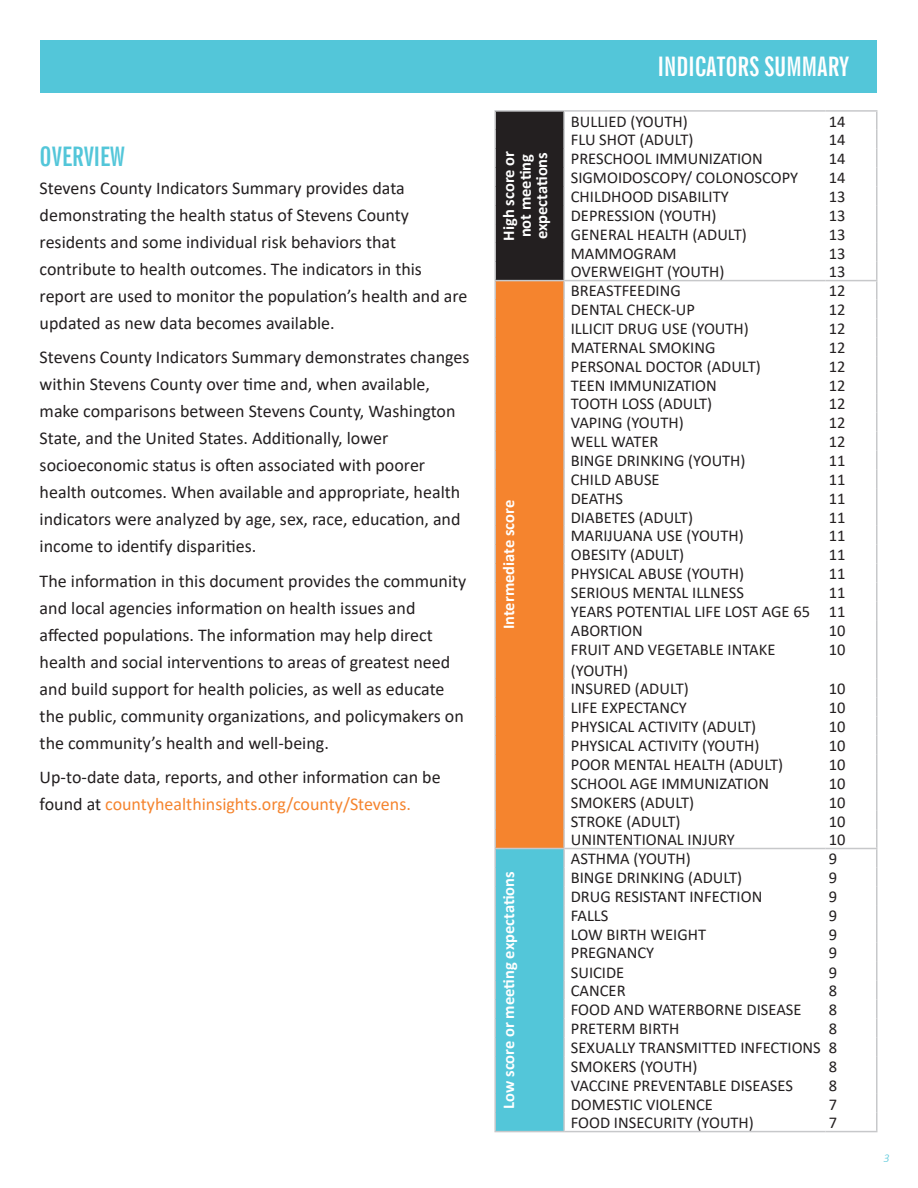
<style>
.page{position:relative;width:918px;height:1188px;background:#fff}
.page>*{position:absolute;margin:0;border:0;box-sizing:border-box;transform-origin:0 0}
.t1{font:700 extra-condensed 27px "News Gothic BT";color:#fff}
.t2{font:700 extra-condensed 27px "News Gothic BT";color:#53c6d9}
.t3{font:18px/27px "Calibri";color:#231f20}
.t4{font:16.5px/18.9px "Calibri";color:#231f20;text-align:justify}
.t5{font:700 16.5px/16.5px "Calibri";color:#fff}
.t6{font:italic 300 12px "Calibri";color:#53c6d9}
.s1{color:#f5842e}
</style>
<div class="page">
<div style="left:495px;top:111px;width:69px;height:170px;background:#231f20"></div>
<div style="left:495px;top:281px;width:69px;height:568px;background:#f5842e"></div>
<div style="left:495px;top:849px;width:69px;height:283px;background:#53c6d9"></div>
<hr style="left:563px;top:639px;width:2px;height:40px;background:#c7c8ca">
<hr style="left:876px;top:639px;width:2px;height:40px;background:#c7c8ca">
<hr style="left:494px;top:1131px;width:70px;height:1px;background:#c7c8ca">
<hr style="left:494px;top:110px;width:70px;height:2px;background:#c7c8ca">
<hr style="left:494px;top:280px;width:70px;height:1px;background:#c7c8ca">
<svg style="left:494px;top:112px;width:2px;height:527px"></svg>
<hr style="left:494px;top:639px;width:2px;height:40px;background:#c7c8ca">
<svg style="left:494px;top:679px;width:2px;height:452px"></svg>
<hr style="left:494px;top:848px;width:70px;height:1px;background:#c7c8ca">
<hr style="left:564px;top:848px;width:261px;height:1px;background:#c7c8ca">
<hr style="left:825px;top:848px;width:52px;height:1px;background:#c7c8ca">
<hr style="left:564px;top:110px;width:261px;height:2px;background:#c7c8ca">
<hr style="left:825px;top:110px;width:52px;height:2px;background:#c7c8ca">
<svg style="left:563px;top:112px;width:2px;height:527px"></svg>
<svg style="left:876px;top:112px;width:2px;height:527px"></svg>
<hr style="left:564px;top:280px;width:261px;height:1px;background:#c7c8ca">
<hr style="left:825px;top:280px;width:52px;height:1px;background:#c7c8ca">
<svg style="left:563px;top:679px;width:2px;height:452px"></svg>
<svg style="left:876px;top:679px;width:2px;height:452px"></svg>
<hr style="left:564px;top:1131px;width:261px;height:1px;background:#c7c8ca">
<hr style="left:825px;top:1131px;width:52px;height:1px;background:#c7c8ca">
<div style="left:40px;top:40px;width:838px;height:53px;background:#53c6d9"></div>
<h1 class="t2" style="left:40px;top:140px;width:86px">OVERVIEW</h1>
<p class="t3" style="left:40px;top:174px;width:429px">Stevens County Indicators Summary provides data demonstrating the health status of Stevens County residents and some individual risk behaviors that contribute to health outcomes. The indicators in this report are used to monitor the population’s health and are updated as new data becomes available.</p>
<p class="t3" style="left:40px;top:343px;width:431px">Stevens County Indicators Summary demonstrates changes within Stevens County over time and, when available, make comparisons between Stevens County, Washington State, and the United States. Additionally, lower socioeconomic status is often associated with poorer health outcomes. When available and appropriate, health indicators were analyzed by age, sex, race, education, and income to identify disparities.</p>
<p class="t3" style="left:40px;top:567px;width:428px">The information in this document provides the community and local agencies information on health issues and affected populations. The information may help direct health and social interventions to areas of greatest need and build support for health policies, as well as educate the public, community organizations, and policymakers on the community’s health and well-being.</p>
<p class="t3" style="left:40px;top:763px;width:403px">Up-to-date data, reports, and other information can be found at <span class="s1">countyhealthinsights.org/county/Stevens.</span></p>
<p class="t5" style="left:500px;top:241px;width:91px;rotate:-90deg">High score or not meeting expectations</p>
<p class="t5" style="left:500px;top:629px;width:131px;rotate:-90deg">Intermediate score</p>
<p class="t5" style="left:500px;top:1109px;width:239px;rotate:-90deg">Low score or meeting expectations</p>
<h1 class="t1" style="left:658px;top:50px;width:192px">INDICATORS SUMMARY</h1>
<p class="t4" style="left:571px;top:111px;width:118px">BULLIED (YOUTH)</p>
<p class="t4" style="left:829px;top:111px;width:18px">14</p>
<p class="t4" style="left:571px;top:130px;width:124px">FLU SHOT (ADULT)</p>
<p class="t4" style="left:829px;top:130px;width:18px">14</p>
<p class="t4" style="left:571px;top:149px;width:193px">PRESCHOOL IMMUNIZATION</p>
<p class="t4" style="left:829px;top:149px;width:18px">14</p>
<p class="t4" style="left:571px;top:168px;width:229px">SIGMOIDOSCOPY/ COLONOSCOPY</p>
<p class="t4" style="left:829px;top:168px;width:18px">14</p>
<p class="t4" style="left:571px;top:187px;width:159px">CHILDHOOD DISABILITY</p>
<p class="t4" style="left:829px;top:187px;width:18px">13</p>
<p class="t4" style="left:571px;top:205px;width:147px">DEPRESSION (YOUTH)</p>
<p class="t4" style="left:829px;top:205px;width:18px">13</p>
<p class="t4" style="left:571px;top:224px;width:177px">GENERAL HEALTH (ADULT)</p>
<p class="t4" style="left:829px;top:224px;width:18px">13</p>
<p class="t4" style="left:571px;top:243px;width:107px">MAMMOGRAM</p>
<p class="t4" style="left:829px;top:243px;width:18px">13</p>
<p class="t4" style="left:571px;top:262px;width:155px">OVERWEIGHT (YOUTH)</p>
<p class="t4" style="left:829px;top:262px;width:18px">13</p>
<p class="t4" style="left:571px;top:281px;width:111px">BREASTFEEDING</p>
<p class="t4" style="left:829px;top:281px;width:18px">12</p>
<p class="t4" style="left:571px;top:300px;width:126px">DENTAL CHECK-UP</p>
<p class="t4" style="left:829px;top:300px;width:18px">12</p>
<p class="t4" style="left:571px;top:319px;width:180px">ILLICIT DRUG USE (YOUTH)</p>
<p class="t4" style="left:829px;top:319px;width:18px">12</p>
<p class="t4" style="left:571px;top:338px;width:146px">MATERNAL SMOKING</p>
<p class="t4" style="left:829px;top:338px;width:18px">12</p>
<p class="t4" style="left:571px;top:356px;width:191px">PERSONAL DOCTOR (ADULT)</p>
<p class="t4" style="left:829px;top:356px;width:18px">12</p>
<p class="t4" style="left:571px;top:375px;width:147px">TEEN IMMUNIZATION</p>
<p class="t4" style="left:829px;top:375px;width:18px">12</p>
<p class="t4" style="left:571px;top:394px;width:143px">TOOTH LOSS (ADULT)</p>
<p class="t4" style="left:829px;top:394px;width:18px">12</p>
<p class="t4" style="left:571px;top:413px;width:114px">VAPING (YOUTH)</p>
<p class="t4" style="left:829px;top:413px;width:18px">12</p>
<p class="t4" style="left:571px;top:432px;width:89px">WELL WATER</p>
<p class="t4" style="left:829px;top:432px;width:18px">12</p>
<p class="t4" style="left:571px;top:451px;width:176px">BINGE DRINKING (YOUTH)</p>
<p class="t4" style="left:829px;top:451px;width:18px">11</p>
<p class="t4" style="left:571px;top:470px;width:90px">CHILD ABUSE</p>
<p class="t4" style="left:829px;top:470px;width:18px">11</p>
<p class="t4" style="left:571px;top:488px;width:54px">DEATHS</p>
<p class="t4" style="left:829px;top:488px;width:18px">11</p>
<p class="t4" style="left:571px;top:507px;width:124px">DIABETES (ADULT)</p>
<p class="t4" style="left:829px;top:507px;width:18px">11</p>
<p class="t4" style="left:571px;top:526px;width:175px">MARIJUANA USE (YOUTH)</p>
<p class="t4" style="left:829px;top:526px;width:18px">11</p>
<p class="t4" style="left:571px;top:545px;width:115px">OBESITY (ADULT)</p>
<p class="t4" style="left:829px;top:545px;width:18px">11</p>
<p class="t4" style="left:571px;top:564px;width:175px">PHYSICAL ABUSE (YOUTH)</p>
<p class="t4" style="left:829px;top:564px;width:18px">11</p>
<p class="t4" style="left:571px;top:583px;width:175px">SERIOUS MENTAL ILLNESS</p>
<p class="t4" style="left:571px;top:583px;width:276px;text-indent:258px">11<br>YEARS POTENTIAL LIFE LOST AGE 65 11<br>ABORTION</p>
<p class="t4" style="left:829px;top:620px;width:18px">10</p>
<p class="t4" style="left:571px;top:638px;width:206px;line-height:21px">FRUIT AND VEGETABLE INTAKE (YOUTH)</p>
<p class="t4" style="left:829px;top:639px;width:18px">10</p>
<p class="t4" style="left:571px;top:679px;width:119px">INSURED (ADULT)</p>
<p class="t4" style="left:829px;top:679px;width:18px">10</p>
<p class="t4" style="left:571px;top:698px;width:118px">LIFE EXPECTANCY</p>
<p class="t4" style="left:829px;top:698px;width:18px">10</p>
<p class="t4" style="left:571px;top:717px;width:187px">PHYSICAL ACTIVITY (ADULT)</p>
<p class="t4" style="left:829px;top:717px;width:18px">10</p>
<p class="t4" style="left:571px;top:736px;width:190px">PHYSICAL ACTIVITY (YOUTH)</p>
<p class="t4" style="left:829px;top:736px;width:18px">10</p>
<p class="t4" style="left:571px;top:755px;width:214px">POOR MENTAL HEALTH (ADULT)</p>
<p class="t4" style="left:829px;top:755px;width:18px">10</p>
<p class="t4" style="left:571px;top:773px;width:200px">SCHOOL AGE IMMUNIZATION</p>
<p class="t4" style="left:829px;top:773px;width:18px">10</p>
<p class="t4" style="left:571px;top:792px;width:125px">SMOKERS (ADULT)</p>
<p class="t4" style="left:829px;top:792px;width:18px">10</p>
<p class="t4" style="left:571px;top:811px;width:111px">STROKE (ADULT)</p>
<p class="t4" style="left:829px;top:811px;width:18px">10</p>
<p class="t4" style="left:571px;top:830px;width:166px">UNINTENTIONAL INJURY</p>
<p class="t4" style="left:829px;top:830px;width:18px">10</p>
<p class="t4" style="left:571px;top:849px;width:122px">ASTHMA (YOUTH)</p>
<p class="t4" style="left:829px;top:849px;width:10px">9</p>
<p class="t4" style="left:571px;top:868px;width:173px">BINGE DRINKING (ADULT)</p>
<p class="t4" style="left:829px;top:868px;width:10px">9</p>
<p class="t4" style="left:571px;top:886px;width:193px">DRUG RESISTANT INFECTION</p>
<p class="t4" style="left:829px;top:886px;width:10px">9</p>
<p class="t4" style="left:571px;top:905px;width:39px">FALLS</p>
<p class="t4" style="left:829px;top:905px;width:10px">9</p>
<p class="t4" style="left:571px;top:924px;width:137px">LOW BIRTH WEIGHT</p>
<p class="t4" style="left:829px;top:924px;width:10px">9</p>
<p class="t4" style="left:571px;top:943px;width:85px">PREGNANCY</p>
<p class="t4" style="left:829px;top:943px;width:10px">9</p>
<p class="t4" style="left:571px;top:962px;width:55px">SUICIDE</p>
<p class="t4" style="left:829px;top:962px;width:10px">9</p>
<p class="t4" style="left:571px;top:981px;width:56px">CANCER</p>
<p class="t4" style="left:829px;top:981px;width:10px">8</p>
<p class="t4" style="left:571px;top:1000px;width:232px">FOOD AND WATERBORNE DISEASE</p>
<p class="t4" style="left:829px;top:1000px;width:10px">8</p>
<p class="t4" style="left:571px;top:1019px;width:110px">PRETERM BIRTH</p>
<p class="t4" style="left:571px;top:1019px;width:268px;text-indent:258px">8<br>SEXUALLY TRANSMITTED INFECTIONS 8<br>SMOKERS (YOUTH)</p>
<p class="t4" style="left:829px;top:1056px;width:10px">8</p>
<p class="t4" style="left:571px;top:1075px;width:224px">VACCINE PREVENTABLE DISEASES</p>
<p class="t4" style="left:829px;top:1075px;width:10px">8</p>
<p class="t4" style="left:571px;top:1094px;width:144px">DOMESTIC VIOLENCE</p>
<p class="t4" style="left:829px;top:1094px;width:10px">7</p>
<p class="t4" style="left:571px;top:1113px;width:185px">FOOD INSECURITY (YOUTH)</p>
<p class="t4" style="left:829px;top:1113px;width:10px">7</p>
<p class="t6" style="left:884px;top:1151px;width:8px">3</p>
</div>
